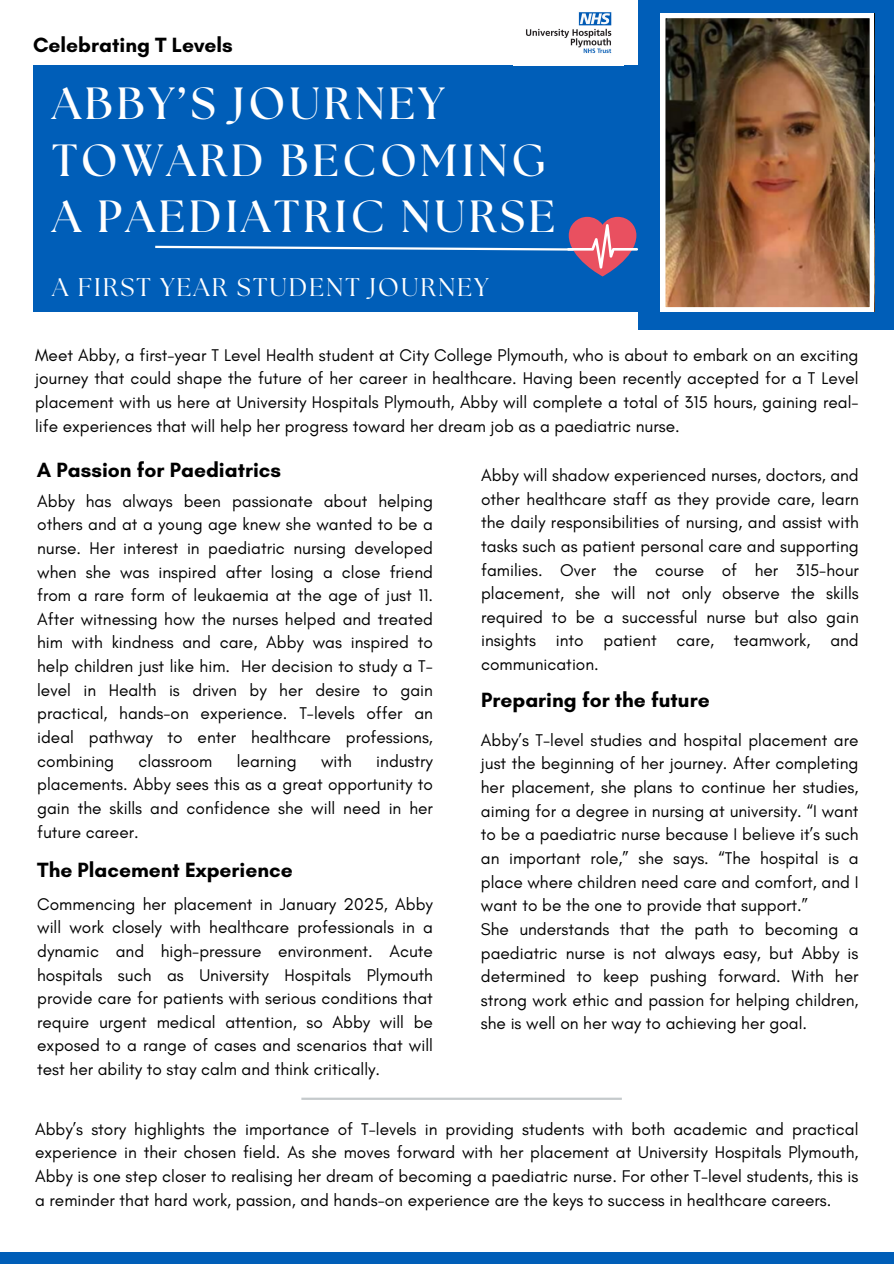
<style>
.page{position:relative;width:894px;height:1264px;background:#fff}
.page>*{position:absolute;margin:0;border:0;box-sizing:border-box;transform-origin:0 0}
.t1{font:700 45px/56.2px "The Seasons";letter-spacing:.08em;color:#fff}
.t2{font:25.5px "The Seasons";letter-spacing:.08em;color:#fff}
.t3{font:700 21px "Glacial Indifference";color:#000}
.t4{font:17.25px/23.7px "Glacial Indifference";color:#000;text-align:justify}
</style>
<div class="page">
<div style="left:33px;top:65px;width:615px;height:246px;background:#005eb8"></div>
<div style="left:638px;top:0;width:255px;height:329px;background:#005eb8"></div>
<img style="left:660px;top:14px;width:213px;height:297px">
<hr style="left:301px;top:1097px;width:320px;height:2px;background:#c5cacc">
<img style="left:526px;top:12px;width:86px;height:41px">
<div style="left:0;top:1252px;width:893px;height:11px;background:#005eb8"></div>
<svg style="left:155px;top:217px;width:483px;height:59px"></svg>
<h3 class="t3" style="left:33px;top:32px;width:201px">Celebrating T Levels</h3>
<p class="t1" style="left:52px;top:78px;width:505px">ABBY’S JOURNEY<br>TOWARD BECOMING<br>A PAEDIATRIC NURSE</p>
<p class="t2" style="left:52px;top:275px;width:438px">A FIRST YEAR STUDENT JOURNEY</p>
<p class="t4" style="left:35px;top:343px;width:824px">Meet Abby, a first-year T Level Health student at City College Plymouth, who is about to embark on an exciting journey that could shape the future of her career in healthcare. Having been recently accepted for a T Level placement with us here at University Hospitals Plymouth, Abby will complete a total of 315 hours, gaining real&shy;life experiences that will help her progress toward her dream job as a paediatric nurse.</p>
<h1 class="t3" style="left:37px;top:457px;width:246px">A Passion for Paediatrics</h1>
<p class="t4" style="left:37px;top:489px;width:397px">Abby has always been passionate about helping others and at a young age knew she wanted to be a nurse. Her interest in paediatric nursing developed when she was inspired after losing a close friend from a rare form of leukaemia at the age of just 11.<br>After witnessing how the nurses helped and treated him with kindness and care, Abby was inspired to help children just like him. Her decision to study a T&shy;level in Health is driven by her desire to gain practical, hands-on experience. T-levels offer an ideal pathway to enter healthcare professions, combining</p>
<p class="t4" style="left:37px;top:748px;width:397px;text-indent:339px">industry placements. Abby sees this as a great opportunity to gain the skills and confidence she will need in her future career.</p>
<p class="t4" style="left:138px;top:748px;width:75px">classroom</p>
<p class="t4" style="left:237px;top:748px;width:61px">learning</p>
<p class="t4" style="left:321px;top:748px;width:32px">with</p>
<h2 class="t3" style="left:37px;top:856px;width:257px">The Placement Experience</h2>
<h3 class="t4" style="left:37px;top:891px;width:397px">Commencing her placement in January 2025, Abby will work closely with healthcare professionals in a dynamic and high-pressure environment. Acute hospitals such as University Hospitals Plymouth provide care for patients with serious conditions that require urgent medical attention, so Abby will be exposed to a range of cases and scenarios that will test her ability to stay calm and think critically.</h3>
<p class="t4" style="left:481px;top:463px;width:379px">Abby will shadow experienced nurses, doctors, and other healthcare staff as they provide care, learn the daily responsibilities of nursing, and assist with tasks such as patient personal care and supporting families. Over the course of her 315-hour placement, she will not only observe the skills required to be a successful nurse but also gain insights into patient care, teamwork, and communication.</p>
<h3 class="t3" style="left:481px;top:687px;width:230px">Preparing for the future</h3>
<p class="t4" style="left:480px;top:728px;width:379px">Abby’s T-level studies and hospital placement are just the beginning of her journey. After completing her placement, she plans to continue her studies, aiming for a degree in nursing at university. “I want to be a paediatric nurse because I believe it’s such an important role,” she says. “The hospital is a place where children need care and comfort, and I want to be the one to provide that support.”</p>
<p class="t4" style="left:480px;top:917px;width:379px">She understands that the path to becoming a paediatric nurse is not always easy, but Abby is determined to keep pushing forward. With her strong work ethic and passion for helping children, she is well on her way to achieving her goal.</p>
<p class="t4" style="left:35px;top:1116px;width:824px">Abby’s story highlights the importance of T-levels in providing students with both academic and practical experience in their chosen field. As she moves forward with her placement at University Hospitals Plymouth, Abby is one step closer to realising her dream of becoming a paediatric nurse. For other T-level students, this is a reminder that hard work, passion, and hands-on experience are the keys to success in healthcare careers.</p>
</div>
